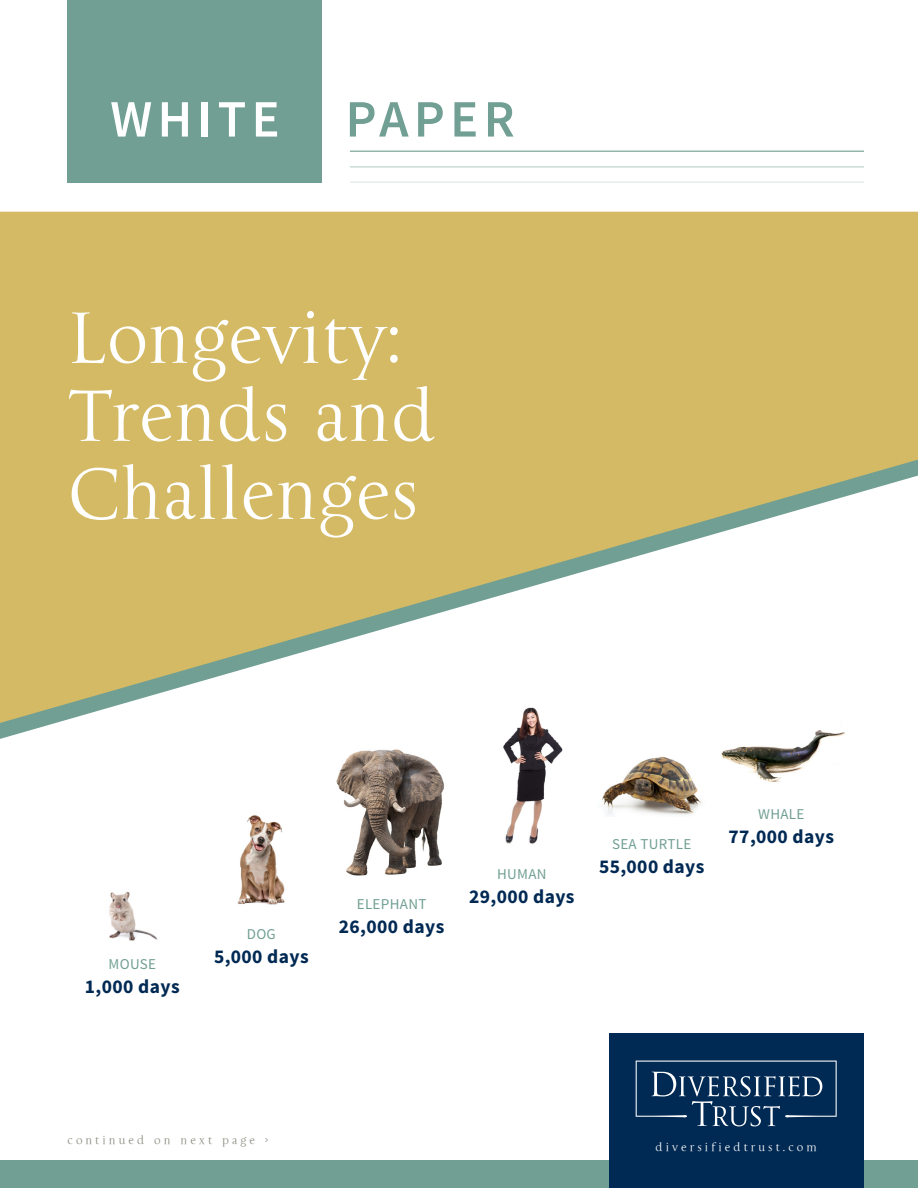
<style>
.page{position:relative;width:918px;height:1188px;background:#fff}
.page>*{position:absolute;margin:0;border:0;box-sizing:border-box;transform-origin:0 0}
.Article_Header{font:75px/78px "La Gioconda OSTT";color:#fff}
.t1{font:600 52.5px "Source Sans Pro";letter-spacing:.1em;color:#fff}
.t2{font:600 52.5px "Source Sans Pro";letter-spacing:.1em;color:#719f93}
.Body_Page1{font:700 19.5px "Source Sans Pro";letter-spacing:.02em;color:#002953}
.Body_Page1-2{font:15px "Source Sans Pro";letter-spacing:.02em;color:#719f93}
.t3{font:12px "La Gioconda OSTT";letter-spacing:.25em;color:#8b8e81}
.t4{font:12px "La Gioconda OSTT";letter-spacing:.25em;color:#fff}
</style>
<div class="page">
<svg style="left:0;top:212px;width:918px;height:511px;fill:#d4ba65"></svg>
<div style="left:0;top:1161px;width:918px;height:27px;background:#719f93"></div>
<div style="left:68px;top:0;width:254px;height:183px;background:#719f93"></div>
<hr style="left:350px;top:151px;width:514px;height:1px;background:#719f93">
<hr style="left:350px;top:166px;width:514px;height:1px;background:#719f93">
<hr style="left:350px;top:182px;width:514px;height:1px;background:#719f93">
<img style="left:109px;top:891px;width:49px;height:50px">
<img style="left:237px;top:815px;width:48px;height:90px">
<img style="left:336px;top:749px;width:108px;height:127px">
<img style="left:461px;top:681px;width:126px;height:163px">
<img style="left:602px;top:756px;width:100px;height:59px">
<img style="left:717px;top:711px;width:130px;height:71px">
<div style="left:609px;top:1034px;width:255px;height:154px;background:#002953"></div>
<svg style="left:636px;top:1061px;width:201px;height:65px"></svg>
<p class="t1" style="left:110px;top:86px;width:171px">WHITE</p>
<p class="t2" style="left:346px;top:86px;width:171px">PAPER</p>
<p class="Article_Header" style="left:68px;top:299px;width:370px">Longevity:<br>Trends and<br>Challenges</p>
<p class="Body_Page1-2" style="left:109px;top:955px;width:49px">MOUSE</p>
<p class="Body_Page1" style="left:85px;top:973px;width:96px">1,000 days</p>
<p class="Body_Page1-2" style="left:247px;top:925px;width:31px">DOG</p>
<p class="Body_Page1" style="left:214px;top:943px;width:96px">5,000 days</p>
<p class="Body_Page1-2" style="left:357px;top:895px;width:71px">ELEPHANT</p>
<p class="Body_Page1" style="left:339px;top:913px;width:107px">26,000 days</p>
<p class="Body_Page1-2" style="left:497px;top:865px;width:51px">HUMAN</p>
<p class="Body_Page1" style="left:469px;top:883px;width:107px">29,000 days</p>
<p class="Body_Page1-2" style="left:612px;top:835px;width:81px">SEA TURTLE</p>
<p class="Body_Page1" style="left:599px;top:853px;width:107px">55,000 days</p>
<p class="Body_Page1-2" style="left:758px;top:805px;width:48px">WHALE</p>
<p class="Body_Page1" style="left:729px;top:823px;width:107px">77,000 days</p>
<p class="t3" style="left:68px;top:1133px;width:202px">continued on next page &gt;</p>
<p class="t4" style="left:656px;top:1140px;width:163px">diversifiedtrust.com</p>
</div>
